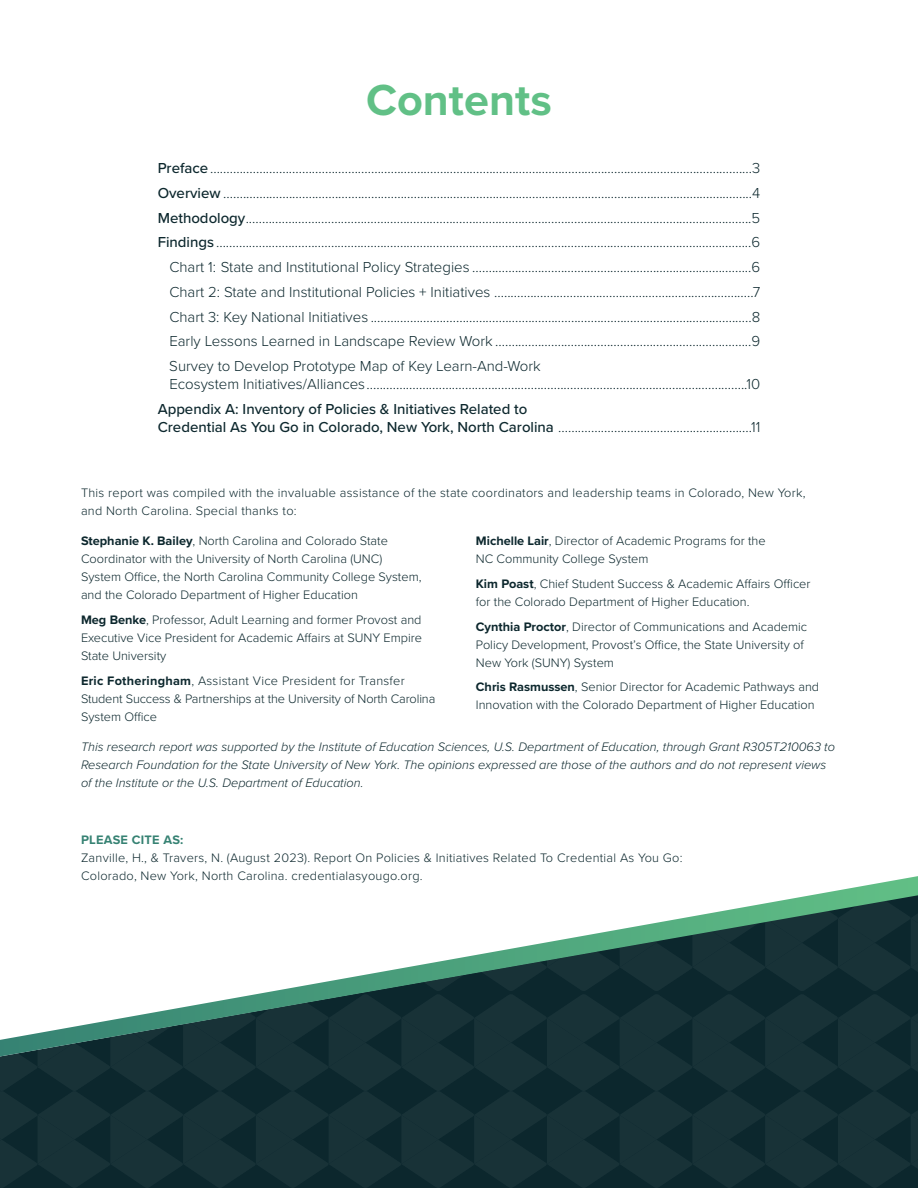
<style>
.page{position:relative;width:918px;height:1188px;background:#fff}
.page>*{position:absolute;margin:0;border:0;box-sizing:border-box;transform-origin:0 0}
.t1{font:700 45px "Proxima Nova";color:#61c086}
.t2{font:300 15px/18px "Proxima Nova";color:#0c272d}
.t3{font:500 15px/18px "Proxima Nova";color:#0c272d}
.t4{font:300 12.75px/18px "Proxima Nova";color:#0c272d}
.t5{font:300 12.75px/18px "Proxima Nova";letter-spacing:.02em;color:#0c272d}
.t6{font:italic 300 12.75px/18px "Proxima Nova";color:#0c272d}
.s1{font-weight:500}
.s2{font-weight:300}
.s3{font-weight:700}
.s4{font-weight:700;color:#368273}
</style>
<div class="page">
<svg style="left:0;top:1056px;width:918px;height:132px;background:#132e33"></svg>
<svg style="left:0;top:876px;width:918px;height:180px"></svg>
<p class="t1" style="left:366px;top:67px;width:187px">Contents</p>
<p class="t2" style="left:158px;top:158px;width:604px"><span class="s1">Preface</span>.....................................................................................................................................................................3</p>
<p class="t2" style="left:158px;top:183px;width:604px"><span class="s1">Overview</span> .................................................................................................................................................................4</p>
<p class="t2" style="left:158px;top:208px;width:604px"><span class="s1">Methodology</span>..........................................................................................................................................................5</p>
<p class="t2" style="left:158px;top:233px;width:604px"><span class="s1">Findings</span>...................................................................................................................................................................6</p>
<p class="t2" style="left:169px;top:257px;width:592px">Chart 1: State and Institutional Policy Strategies .....................................................................................6</p>
<p class="t2" style="left:169px;top:282px;width:592px">Chart 2: State and Institutional Policies + Initiatives ...............................................................................7</p>
<p class="t2" style="left:169px;top:307px;width:592px">Chart 3: Key National Initiatives ....................................................................................................................8</p>
<p class="t2" style="left:169px;top:332px;width:592px">Early Lessons Learned in Landscape Review Work ..............................................................................9</p>
<p class="t2" style="left:169px;top:356px;width:592px">Survey to Develop Prototype Map of Key Learn-And-Work<br>Ecosystem Initiatives/Alliances....................................................................................................................10</p>
<p class="t3" style="left:158px;top:400px;width:604px">Appendix A: Inventory of Policies &amp; Initiatives Related to<br>Credential As You Go in Colorado, New York, North Carolina <span class="s2">...........................................................11</span></p>
<p class="t5" style="left:81px;top:483px;width:726px">This report was compiled with the invaluable assistance of the state coordinators and leadership teams in Colorado, New York, and North Carolina. Special thanks to:</p>
<p class="t4" style="left:81px;top:531px;width:342px"><span class="s3">Stephanie K. Bailey</span>, North Carolina and Colorado State Coordinator with the University of North Carolina (UNC)<br>System Office, the North Carolina Community College System, and the Colorado Department of Higher Education</p>
<p class="t4" style="left:81px;top:610px;width:343px;text-align:justify"><span class="s3">Meg Benke</span>, Professor, Adult Learning and former Provost and Executive Vice President for Academic Affairs at SUNY Empire State University</p>
<p class="t4" style="left:81px;top:671px;width:356px"><span class="s3">Eric Fotheringham</span>, Assistant Vice President for Transfer<br>Student Success &amp; Partnerships at the University of North Carolina<br>System Office</p>
<p class="t4" style="left:476px;top:531px;width:291px"><span class="s3">Michelle Lair</span>, Director of Academic Programs for the<br>NC Community College System</p>
<p class="t4" style="left:476px;top:574px;width:336px"><span class="s3">Kim Poast</span>, Chief Student Success &amp; Academic Affairs Officer for the Colorado Department of Higher Education.</p>
<p class="t4" style="left:476px;top:617px;width:333px"><span class="s3">Cynthia Proctor</span>, Director of Communications and Academic<br>Policy Development, Provost’s Office, the State University of<br>New York (SUNY) System</p>
<p class="t4" style="left:476px;top:677px;width:345px"><span class="s3">Chris Rasmussen</span>, Senior Director for Academic Pathways and<br>Innovation with the Colorado Department of Higher Education</p>
<p class="t6" style="left:81px;top:738px;width:756px">This research report was supported by the Institute of Education Sciences, U.S. Department of Education, through Grant R305T210063 to<br>Research Foundation for the State University of New York. The opinions expressed are those of the authors and do not represent views of the Institute or the U.S. Department of Education.</p>
<p class="t5" style="left:81px;top:830px;width:603px"><span class="s4">PLEASE CITE AS:<br></span>Zanville, H., &amp; Travers, N. (August 2023). Report On Policies &amp; Initiatives Related To Credential As You Go:<br>Colorado, New York, North Carolina. credentialasyougo.org.</p>
</div>
